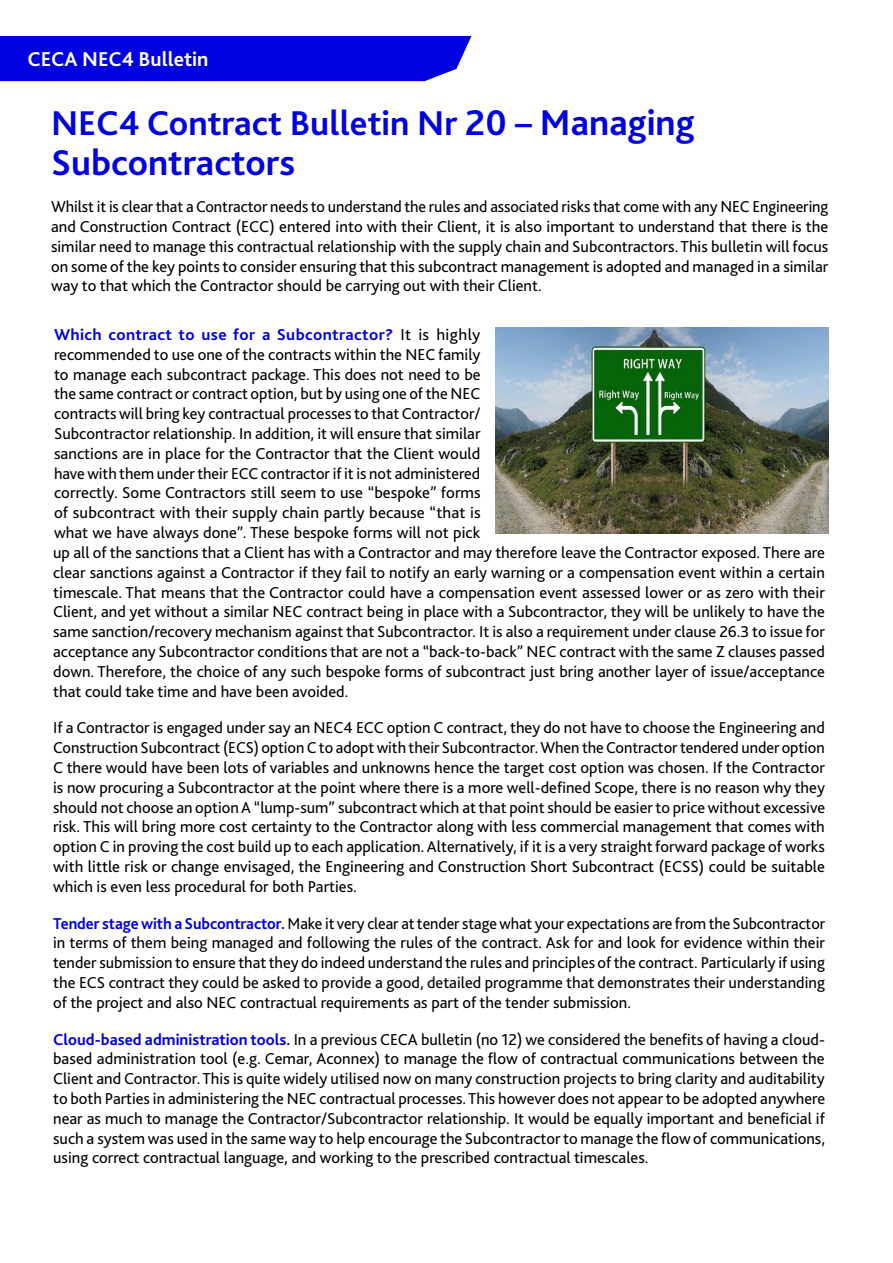
<style>
.page{position:relative;width:893px;height:1263px;background:#fff}
.page>*{position:absolute;margin:0;border:0;box-sizing:border-box;transform-origin:0 0}
.t1{font:700 37.5px "Bliss 2";color:#0000e1}
.t2{font:700 36px "Bliss 2";color:#0000e1}
.t3{font:700 21px "Bliss 2";color:#fff}
.t4{font:16.5px/19.8px "Bliss 2";color:#000;text-align:justify}
.s1{font-size:37.5px}
.s2{font-weight:700;color:#0000e1}
</style>
<div class="page">
<div style="left:0;top:36px;width:471px;height:45px;background:#0000e1"></div>
<img style="left:495px;top:327px;width:333px;height:207px">
<p class="t3" style="left:28px;top:46px;width:182px">CECA NEC4 Bulletin</p>
<h2 class="t2" style="left:51px;top:100px;width:645px">NEC4 Contract Bulletin Nr <span class="s1">20 – Managing</span></h2>
<h1 class="t1" style="left:51px;top:140px;width:246px">Subcontractors</h1>
<p class="t4" style="left:51px;top:197px;width:779px">Whilst it is clear that a Contractor needs to understand the rules and associated risks that come with any NEC Engineering and Construction Contract (ECC) entered into with their Client, it is also important to understand that there is the similar need to manage this contractual relationship with the supply chain and Subcontractors. This bulletin will focus on some of the key points to consider ensuring that this subcontract management is adopted and managed in a similar way to that which the Contractor should be carrying out with their Client.</p>
<p class="t4" style="left:53px;top:325px;width:773px;text-align:left"><span class="s2">Which contract to use for a Subcontractor?</span> It is highly<br>recommended to use one of the contracts within the NEC family<br>to manage each subcontract package. This does not need to be<br>the same contract or contract option, but by using one of the NEC<br>contracts will bring key contractual processes to that Contractor/<br>Subcontractor relationship. In addition, it will ensure that similar<br>sanctions are in place for the Contractor that the Client would<br>have with them under their ECC contractor if it is not administered<br>correctly. Some Contractors still seem to use “bespoke” forms<br>of subcontract with their supply chain partly because “that is<br>what we have always done”. These bespoke forms will not pick<br>up all of the sanctions that a Client has with a Contractor and may therefore leave the Contractor exposed. There are clear sanctions against a Contractor if they fail to notify an early warning or a compensation event within a certain timescale. That means that the Contractor could have a compensation event assessed lower or as zero with their Client, and yet without a similar NEC contract being in place with a Subcontractor, they will be unlikely to have the same sanction/recovery mechanism against that Subcontractor. It is also a requirement under clause 26.3 to issue for acceptance any Subcontractor conditions that are not a “back-to-back” NEC contract with the same Z clauses passed down. Therefore, the choice of any such bespoke forms of subcontract just bring another layer of issue/acceptance that could take time and have been avoided.</p>
<p class="t4" style="left:53px;top:718px;width:773px">If a Contractor is engaged under say an NEC4 ECC option C contract, they do not have to choose the Engineering and Construction Subcontract (ECS) option C to adopt with their Subcontractor. When the Contractor tendered under option C there would have been lots of variables and unknowns hence the target cost option was chosen. If the Contractor is now procuring a Subcontractor at the point where there is a more well-defined Scope, there is no reason why they should not choose an option A “lump-sum” subcontract which at that point should be easier to price without excessive risk. This will bring more cost certainty to the Contractor along with less commercial management that comes with option C in proving the cost build up to each application. Alternatively, if it is a very straight forward package of works with little risk or change envisaged, the Engineering and Construction Short Subcontract (ECSS) could be suitable which is even less procedural for both Parties.</p>
<p class="t4" style="left:53px;top:913px;width:773px"><span class="s2">Tender stage with a Subcontractor.</span> Make it very clear at tender stage what your expectations are from the Subcontractor in terms of them being managed and following the rules of the contract. Ask for and look for evidence within their tender submission to ensure that they do indeed understand the rules and principles of the contract. Particularly if using the ECS contract they could be asked to provide a good, detailed programme that demonstrates their understanding of the project and also NEC contractual requirements as part of the tender submission.</p>
<p class="t4" style="left:53px;top:1029px;width:773px"><span class="s2">Cloud-based administration tools.</span> In a previous CECA bulletin (no 12) we considered the benefits of having a cloud&shy;based administration tool (e.g. Cemar, Aconnex) to manage the flow of contractual communications between the Client and Contractor. This is quite widely utilised now on many construction projects to bring clarity and auditability to both Parties in administering the NEC contractual processes. This however does not appear to be adopted anywhere near as much to manage the Contractor/Subcontractor relationship. It would be equally important and beneficial if such a system was used in the same way to help encourage the Subcontractor to manage the flow of communications, using correct contractual language, and working to the prescribed contractual timescales.</p>
</div>
